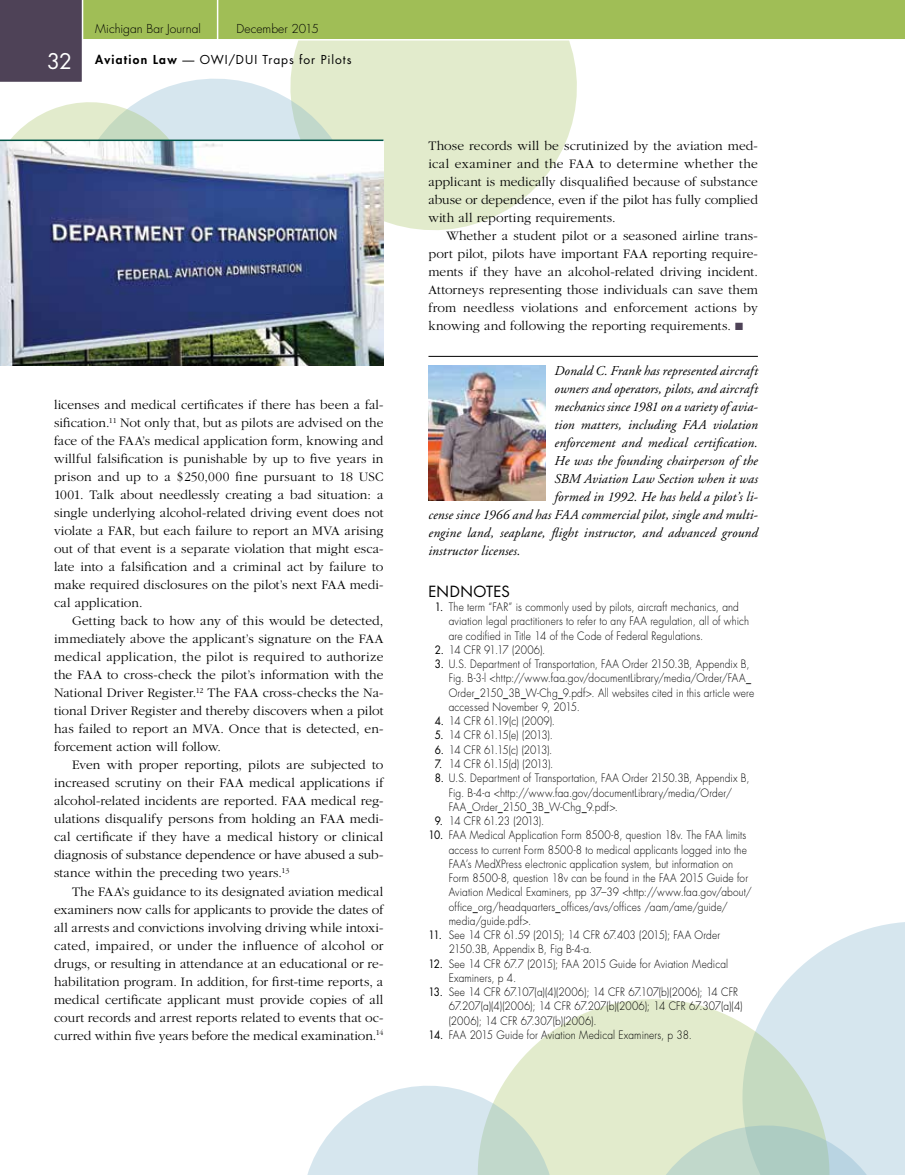
<style>
.page{position:relative;width:905px;height:1175px;background:#fff}
.page>*{position:absolute;margin:0;border:0;box-sizing:border-box;transform-origin:0 0}
.t1{font:15px "Futura";letter-spacing:.025em;color:#000}
.t2{font:300 13.5px/18px "Garamond";letter-spacing:.005em;color:#000;text-align:justify}
.t3{font:italic 13.5px "Adobe Garamond";letter-spacing:.01em;color:#000}
.t4{font:12px "Futura";letter-spacing:.08em;color:#000}
.t5{font:300 12px "Futura";letter-spacing:.005em;color:#000}
.t6{font:300 11.25px/14.2px "Futura";letter-spacing:.015em;color:#000;scale:.9 1}
.t7{font:300 11.25px "Futura";letter-spacing:-.07em;color:#000;scale:.9 1}
.t8{font:300 11.25px "Futura";letter-spacing:-.05em;color:#000;scale:.9 1}
.s1{font-size:21px;color:#fff}
.s2{font-weight:800}
.s3{color:#4e4257}
.s4{font-weight:400}
</style>
<div class="page">
<svg style="left:790px;top:922px;width:114px;height:187px;fill:#d6e6ee"></svg>
<svg style="left:513px;top:977px;width:338px;height:197px;fill:#e2ebcc"></svg>
<svg style="left:623px;top:1109px;width:281px;height:65px"></svg>
<svg style="left:308px;top:1069px;width:263px;height:105px"></svg>
<svg style="left:377px;top:84px;width:200px;height:165px;fill:#e2ebcc"></svg>
<svg style="left:53px;top:84px;width:324px;height:282px"></svg>
<svg style="left:0;top:88px;width:207px;height:52px"></svg>
<hr style="left:428px;top:356px;width:330px;height:1px;background:#000">
<img style="left:428px;top:365px;width:117px;height:135px">
<img style="left:0;top:141px;width:383px;height:224px">
<hr style="left:0;top:140px;width:383px;height:1px;background:#005548">
<svg style="left:0;top:0;width:904px;height:84px"></svg>
<p class="t5" style="left:95px;top:21px;width:107px">Michigan Bar Journal</p>
<p class="t5" style="left:236px;top:21px;width:84px">December 2015</p>
<p class="t4" style="left:47px;top:51px;width:306px"><span class="s1">32</span> <span class="s2">Aviation Law</span> — OWI/DUI Traps for Pilots</p>
<p class="t2" style="left:54px;top:396px;width:331px">licenses and medical certificates if there has been a fal&shy;sification.<sup>11</sup> Not only that, but as pilots are advised on the face of the FAA’s medical application form, knowing and willful falsification is punishable by up to five years in prison and up to a $250,000 fine pursuant to 18 USC 1001. Talk about needlessly creating a bad situation: a single underlying alcohol-related driving event does not violate a FAR, but each failure to report an MVA arising out of that event is a separate violation that might esca&shy;late into a falsification and a criminal act by failure to make required disclosures on the pilot’s next FAA medi&shy;cal application.</p>
<p class="t2" style="left:54px;top:612px;width:331px;text-indent:18px">Getting back to how any of this would be detected, immediately above the applicant’s signature on the FAA medical application, the pilot is required to authorize the FAA to cross-check the pilot’s information with the National Driver Register.<sup>12</sup> The FAA cross-checks the Na&shy;tional Driver Register and thereby discovers when a pilot has failed to report an MVA. Once that is detected, en&shy;forcement action will follow.</p>
<p class="t2" style="left:54px;top:756px;width:331px;text-indent:18px">Even with proper reporting, pilots are subjected to increased scrutiny on their FAA medical applications if alcohol-related incidents are reported. FAA medical reg&shy;ulations disqualify persons from holding an FAA medi&shy;cal certificate if they have a medical history or clinical diagnosis of substance dependence or have abused a sub&shy;stance within the preceding two years.<sup>13</sup></p>
<p class="t2" style="left:54px;top:882px;width:331px;text-indent:18px">The FAA’s guidance to its designated aviation medical examiners now calls for applicants to provide the dates of all arrests and convictions involving driving while intoxi&shy;cated, impaired, or under the influence of alcohol or drugs, or resulting in attendance at an educational or re&shy;habilitation program. In addition, for first-time reports, a medical certificate applicant must provide copies of all court records and arrest reports related to events that oc&shy;curred within five years before the medical examination.<sup>14</sup></p>
<p class="t2" style="left:428px;top:137px;width:331px">Those records will be scrutinized by the aviation med&shy;ical examiner and the FAA to determine whether the applicant is medically disqualified because of substance abuse or dependence, even if the pilot has fully complied with all reporting requirements.</p>
<p class="t2" style="left:428px;top:227px;width:331px;text-indent:18px">Whether a student pilot or a seasoned airline trans&shy;port pilot, pilots have important FAA reporting require&shy;ments if they have an alcohol-related driving incident.<br>Attorneys representing those individuals can save them from needless violations and enforcement actions by knowing and following the reporting requirements. <span class="s3">■</span></p>
<p class="t3" style="left:554px;top:363px;width:205px">Donald C. Frank has represented aircraft</p>
<p class="t3" style="left:554px;top:381px;width:205px">owners and operators, pilots, and aircraft</p>
<p class="t3" style="left:554px;top:399px;width:205px">mechanics since 1981 on a variety of avia-</p>
<p class="t3" style="left:554px;top:417px;width:205px">tion matters, including FAA violation</p>
<p class="t3" style="left:554px;top:435px;width:205px">enforcement and medical certification.</p>
<p class="t3" style="left:554px;top:453px;width:205px">He was the founding chairperson of the</p>
<p class="t3" style="left:554px;top:471px;width:205px">SBM Aviation Law Section when it was</p>
<p class="t3" style="left:554px;top:489px;width:205px">formed in 1992. He has held a pilot’s li-</p>
<p class="t3" style="left:428px;top:507px;width:331px">cense since 1966 and has FAA commercial pilot, single and multi-</p>
<p class="t3" style="left:428px;top:525px;width:331px">engine land, seaplane, flight instructor, and advanced ground</p>
<p class="t3" style="left:428px;top:543px;width:94px">instructor licenses.</p>
<p class="t1" style="left:428px;top:581px;width:83px">ENDNOTES</p>
<p class="t6" style="left:448px;top:600px;width:335px;text-indent:-14px"><span class="s4">1.</span> The term “FAR” is commonly used by pilots, aircraft mechanics, and aviation legal practitioners to refer to any FAA regulation, all of which are codified in Title 14 of the Code of Federal Regulations.</p>
<p class="t6" style="left:434px;top:643px;width:124px"><span class="s4">2.</span> 14 CFR 91.17 (2006).</p>
<p class="t6" style="left:448px;top:657px;width:341px;text-indent:-14px"><span class="s4">3.</span> U.S. Department of Transportation, FAA Order 2150.3B, Appendix B, Fig. B-3-l &lt;http://www.faa.gov/documentLibrary/media/Order/FAA_ Order_2150_3B_W-Chg_9.pdf&gt;. All websites cited in this article were accessed November 9, 2015.</p>
<p class="t6" style="left:434px;top:714px;width:135px"><span class="s4">4.</span> 14 CFR 61.19(c) (2009).</p>
<p class="t7" style="left:434px;top:728px;width:133px"><span class="s4">5.</span> 14 CFR 61.15(e) (2013).</p>
<p class="t7" style="left:434px;top:742px;width:132px"><span class="s4">6.</span> 14 CFR 61.15(c) (2013).</p>
<p class="t7" style="left:434px;top:756px;width:133px"><span class="s4">7.</span> 14 CFR 61.15(d) (2013).</p>
<p class="t6" style="left:448px;top:771px;width:336px;text-indent:-14px"><span class="s4">8.</span> U.S. Department of Transportation, FAA Order 2150.3B, Appendix B,<br>Fig. B-4-a &lt;http://www.faa.gov/documentLibrary/media/Order/<br>FAA_Order_2150_3B_W-Chg_9.pdf&gt;.</p>
<p class="t8" style="left:434px;top:813px;width:123px"><span class="s4">9.</span> 14 CFR 61.23 (2013).</p>
<p class="t6" style="left:448px;top:828px;width:338px;text-indent:-20px"><span class="s4">10.</span> FAA Medical Application Form 8500-8, question 18v. The FAA limits access to current Form 8500-8 to medical applicants logged into the FAA’s MedXPress electronic application system, but information on Form 8500-8, question 18v can be found in the FAA 2015 Guide for Aviation Medical Examiners, pp 37–39 &lt;http://www.faa.gov/about/ office_org/headquarters_offices/avs/offices /aam/ame/guide/ media/guide.pdf&gt;.</p>
<p class="t6" style="left:448px;top:928px;width:303px;text-indent:-20px"><span class="s4">11.</span> See 14 CFR 61.59 (2015); 14 CFR 67.403 (2015); FAA Order<br>2150.3B, Appendix B, Fig B-4-a.</p>
<p class="t6" style="left:448px;top:956px;width:312px;text-indent:-20px"><span class="s4">12.</span> See 14 CFR 67.7 (2015); FAA 2015 Guide for Aviation Medical<br>Examiners, p 4.</p>
<p class="t6" style="left:448px;top:985px;width:328px;text-indent:-20px"><span class="s4">13.</span> See 14 CFR 67.107(a)(4)(2006); 14 CFR 67.107(b)(2006); 14 CFR<br>67.207(a)(4)(2006); 14 CFR 67.207(b)(2006); 14 CFR 67.307(a)(4) (2006); 14 CFR 67.307(b)(2006).</p>
<p class="t6" style="left:428px;top:1027px;width:294px"><span class="s4">14.</span> FAA 2015 Guide for Aviation Medical Examiners, p 38.</p>
</div>
